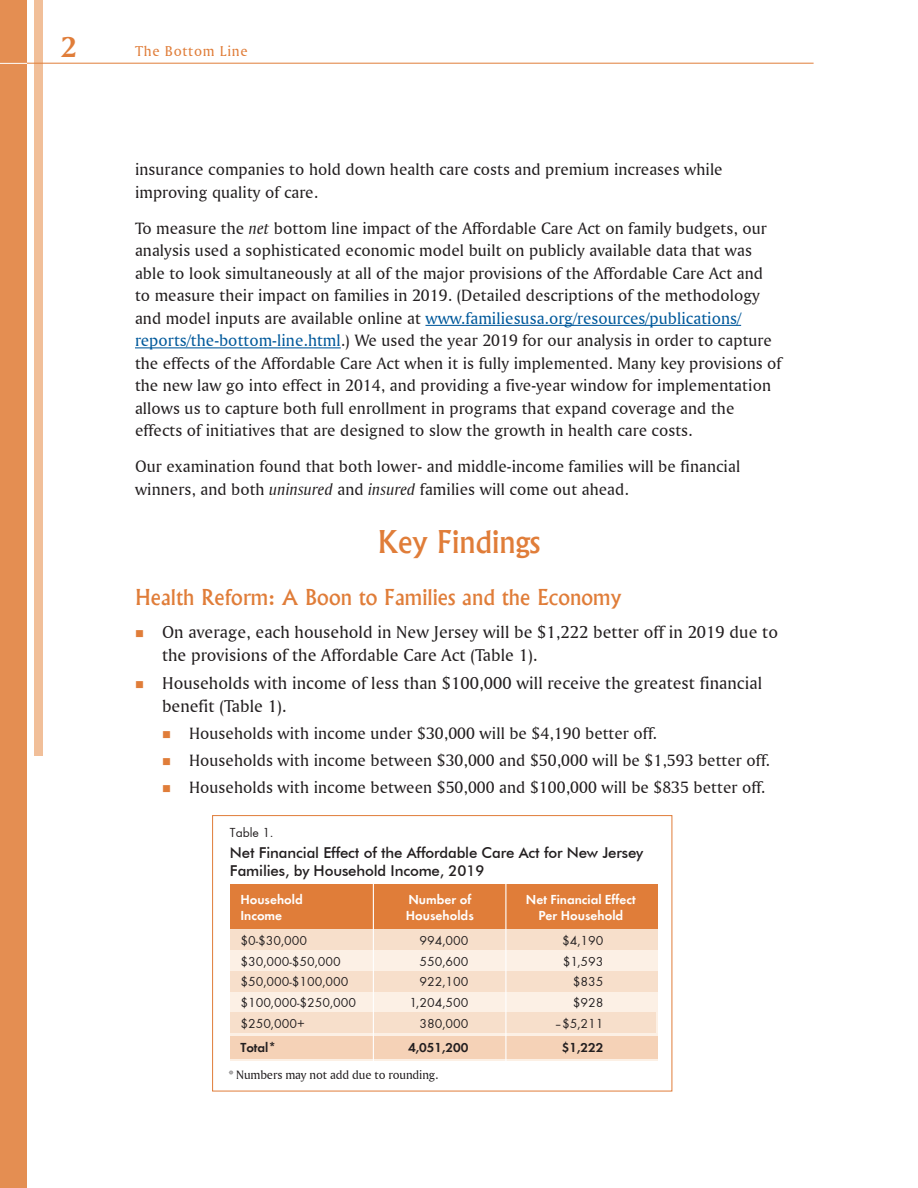
<style>
.page{position:relative;width:918px;height:1188px;background:#fff}
.page>*{position:absolute;margin:0;border:0;box-sizing:border-box;transform-origin:0 0}
.t1{font:500 30px "Albertus";color:#e07d39}
.Endnote_Text{font:30px "Amerigo BT Bold A";color:#e07d39}
.Header_1{font:500 21px "Albertus";letter-spacing:.005em;color:#e07d39}
.bullets_indent{font:18px/23.2px "Amerigo BT Roman A";letter-spacing:.005em;color:#231f20}
.Body_text{font:17.25px/22.5px "Amerigo BT Roman A";letter-spacing:.005em;color:#231f20}
.bullets_indent_1{font:17.25px "Amerigo BT Roman A";letter-spacing:.005em;color:#231f20}
.Tablle_title{font:500 15px "Futura BT";letter-spacing:-.01em;color:#231f20}
.t2{font:15px "Amerigo BT Roman A";letter-spacing:.05em;color:#e07d39}
.table_contents{font:13.5px "Function";color:#231f20}
.table_contents-2{font:700 13.5px "Function";color:#fff}
.table_contents-3{font:700 13.5px "Function";color:#231f20}
.Table{font:13.5px "Function";color:#231f20}
.Endnote_Text-2{font:12.75px "Amerigo BT Roman A";letter-spacing:-.01em;color:#231f20}
.s1{font-family:"Amerigo BT Italic A"}
.s2{color:#00599b}
</style>
<div class="page">
<div style="left:34px;top:0;width:10px;height:756px;background:#f1bf99"></div>
<div style="left:0;top:0;width:27px;height:1188px;background:#e48e52"></div>
<svg style="left:0;top:63px;width:27px;height:1px"></svg>
<hr style="left:27px;top:63px;width:787px;height:1px;background:#e07d39">
<hr style="left:425px;top:325px;width:316px;height:1px;background:#00599b">
<hr style="left:135px;top:347px;width:206px;height:1px;background:#00599b">
<div style="left:230px;top:913px;width:427px;height:148px;background:#fcf0e5"></div>
<div style="left:230px;top:884px;width:427px;height:45px;background:#e07d39"></div>
<div style="left:230px;top:929px;width:427px;height:21px;background:#f7dfcb"></div>
<div style="left:230px;top:971px;width:427px;height:21px;background:#f7dfcb"></div>
<div style="left:230px;top:1012px;width:426px;height:21px;background:#f7dfcb"></div>
<div style="left:230px;top:1037px;width:427px;height:22px;background:#f5d2b7"></div>
<hr style="left:373px;top:881px;width:1px;height:187px;background:#fff">
<hr style="left:505px;top:881px;width:1px;height:187px;background:#fff">
<div style="left:212px;top:815px;width:460px;height:276px;border:1px solid #e07d39"></div>
<p class="Endnote_Text" style="left:61px;top:29px;width:17px">2</p>
<p class="t2" style="left:135px;top:42px;width:114px">The Bottom Line</p>
<p class="Body_text" style="left:135px;top:158px;width:589px">insurance companies to hold down health care costs and premium increases while improving quality of care.</p>
<p class="Body_text" style="left:135px;top:216px;width:648px">To measure the <span class="s1">net</span> bottom line impact of the Affordable Care Act on family budgets, our analysis used a sophisticated economic model built on publicly available data that was able to look simultaneously at all of the major provisions of the Affordable Care Act and to measure their impact on families in 2019. (Detailed descriptions of the methodology and model inputs are available online at <span class="s2">www.familiesusa.org/resources/publications/ reports/the-bottom-line.html</span>.) We used the year 2019 for our analysis in order to capture the effects of the Affordable Care Act when it is fully implemented. Many key provisions of the new law go into effect in 2014, and providing a five-year window for implementation allows us to capture both full enrollment in programs that expand coverage and the effects of initiatives that are designed to slow the growth in health care costs.</p>
<p class="Body_text" style="left:135px;top:455px;width:607px">Our examination found that both lower- and middle-income families will be financial winners, and both <span class="s1">uninsured</span> and <span class="s1">insured</span> families will come out ahead.</p>
<p class="t1" style="left:378px;top:523px;width:164px">Key Findings</p>
<p class="Header_1" style="left:135px;top:585px;width:488px">Health Reform: A Boon to Families and the Economy</p>
<p class="bullets_indent" style="left:162px;top:620px;width:618px">On average, each household in New Jersey will be $1,222 better off in 2019 due to the provisions of the Affordable Care Act (Table 1).</p>
<p class="bullets_indent" style="left:162px;top:671px;width:602px">Households with income of less than $100,000 will receive the greatest financial benefit (Table 1).</p>
<p class="bullets_indent_1" style="left:189px;top:723px;width:469px">Households with income under $30,000 will be $4,190 better off.</p>
<p class="bullets_indent_1" style="left:189px;top:750px;width:582px">Households with income between $30,000 and $50,000 will be $1,593 better off.</p>
<p class="bullets_indent_1" style="left:189px;top:777px;width:578px">Households with income between $50,000 and $100,000 will be $835 better off.</p>
<p class="Table" style="left:230px;top:824px;width:45px">Table 1.</p>
<p class="Tablle_title" style="left:230px;top:843px;width:415px">Net Financial Effect of the Affordable Care Act for New Jersey</p>
<p class="Tablle_title" style="left:230px;top:861px;width:256px">Families, by Household Income, 2019</p>
<p class="table_contents-2" style="left:240px;top:891px;width:64px">Household</p>
<p class="table_contents-2" style="left:408px;top:891px;width:64px">Number of</p>
<p class="table_contents-2" style="left:526px;top:891px;width:111px">Net Financial Effect</p>
<p class="table_contents-2" style="left:240px;top:907px;width:43px">Income</p>
<p class="table_contents-2" style="left:406px;top:907px;width:69px">Households</p>
<p class="table_contents-2" style="left:538px;top:907px;width:86px">Per Household</p>
<p class="table_contents" style="left:240px;top:933px;width:68px">$0-$30,000</p>
<p class="table_contents" style="left:419px;top:933px;width:50px">994,000</p>
<p class="table_contents" style="left:562px;top:933px;width:43px">$4,190</p>
<p class="table_contents" style="left:240px;top:954px;width:102px">$30,000-$50,000</p>
<p class="table_contents" style="left:419px;top:954px;width:50px">550,600</p>
<p class="table_contents" style="left:563px;top:954px;width:42px">$1,593</p>
<p class="table_contents" style="left:240px;top:974px;width:110px">$50,000-$100,000</p>
<p class="table_contents" style="left:419px;top:974px;width:50px">922,100</p>
<p class="table_contents" style="left:573px;top:974px;width:32px">$835</p>
<p class="table_contents" style="left:240px;top:995px;width:117px">$100,000-$250,000</p>
<p class="table_contents" style="left:409px;top:995px;width:61px">1,204,500</p>
<p class="table_contents" style="left:573px;top:995px;width:32px">$928</p>
<p class="table_contents" style="left:240px;top:1016px;width:66px">$250,000+</p>
<p class="table_contents" style="left:419px;top:1016px;width:50px">380,000</p>
<p class="table_contents" style="left:554px;top:1016px;width:50px">–$5,211</p>
<p class="table_contents-3" style="left:240px;top:1039px;width:37px">Total*</p>
<p class="table_contents-3" style="left:408px;top:1039px;width:62px">4,051,200</p>
<p class="table_contents-3" style="left:562px;top:1039px;width:43px">$1,222</p>
<p class="Endnote_Text-2" style="left:229px;top:1067px;width:211px">* Numbers may not add due to rounding.</p>
</div>
